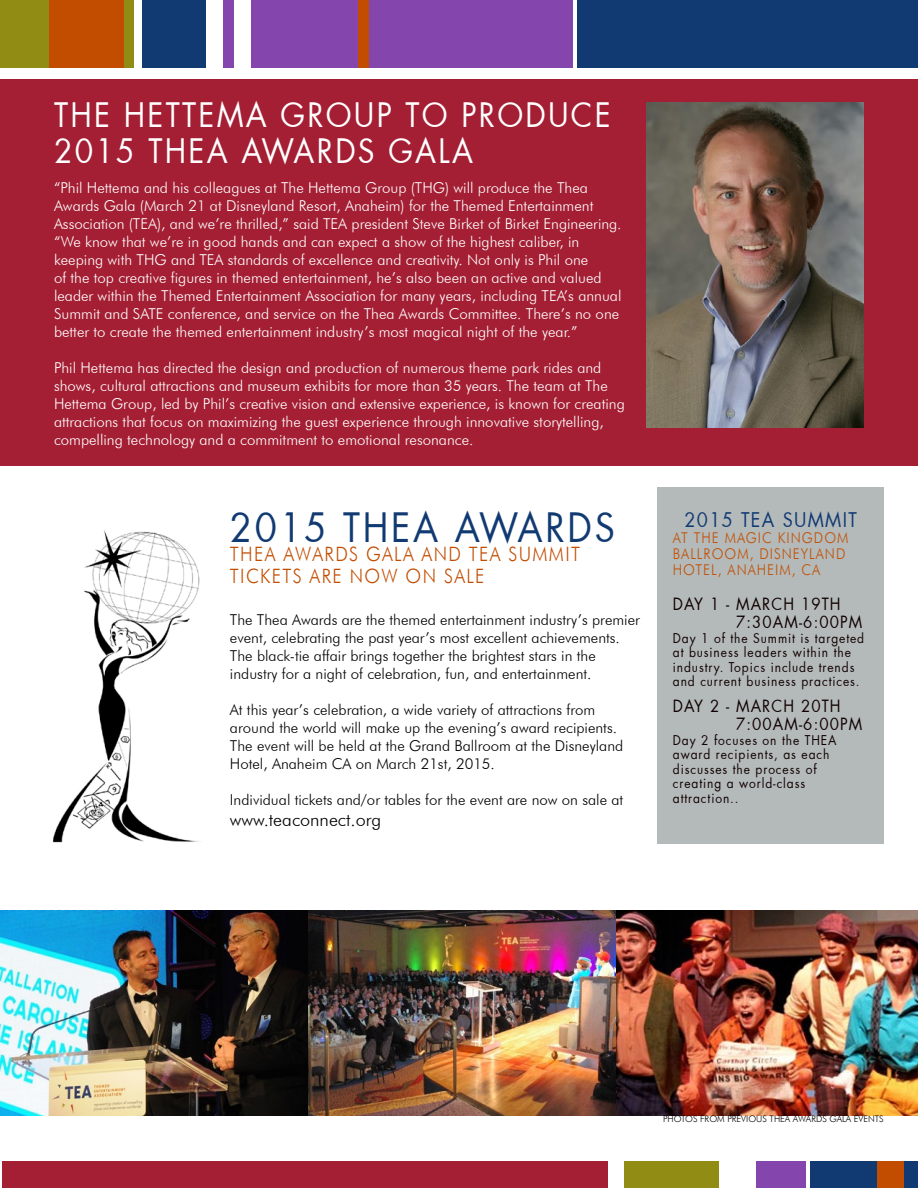
<style>
.page{position:relative;width:918px;height:1188px;background:#fff}
.page>*{position:absolute;margin:0;border:0;box-sizing:border-box;transform-origin:0 0}
.t1{font:39.6px "Futura";letter-spacing:.075em;color:#113a72;scale:.91 1}
.t2{font:33px/36px "Futura";letter-spacing:.075em;color:#fff;scale:.91 1}
.t3{font:300 19.8px/21.6px "Futura BT";letter-spacing:.075em;color:#c24d00;scale:.91 1}
.t4{font:19.8px "Futura";letter-spacing:.075em;color:#113a72;scale:.91 1}
.t5{font:300 18px "Futura BT";color:#000}
.t6{font:16.5px/18px "Futura";letter-spacing:.075em;color:#100;scale:.91 1}
.t7{font:300 15px/18px "Futura BT";color:#fff}
.t8{font:300 15px/18px "Futura BT";color:#000}
.t9{font:300 14.85px/16.2px "Futura BT";letter-spacing:.075em;color:#c24d00;scale:.91 1}
.t10{font:13.2px/14.4px "Futura";letter-spacing:.075em;color:#100;scale:.91 1}
.t11{font:300 9px "Futura BT";color:#000}
</style>
<div class="page">
<div style="left:251px;top:0;width:322px;height:68px;background:#8445ad"></div>
<div style="left:0;top:0;width:134px;height:68px;background:#918c14"></div>
<div style="left:49px;top:0;width:75px;height:68px;background:#c24d00"></div>
<div style="left:358px;top:0;width:11px;height:68px;background:#c24d00"></div>
<div style="left:142px;top:0;width:63px;height:68px;background:#113a72"></div>
<div style="left:577px;top:0;width:341px;height:68px;background:#113a72"></div>
<div style="left:224px;top:0;width:10px;height:68px;background:#8445ad"></div>
<div style="left:0;top:80px;width:918px;height:386px;background:#a41f34"></div>
<img style="left:647px;top:102px;width:217px;height:326px">
<img style="left:53px;top:530px;width:147px;height:313px">
<div style="left:657px;top:488px;width:227px;height:356px;background:#b4baba"></div>
<img style="left:0;top:910px;width:918px;height:205px">
<div style="left:757px;top:1161px;width:49px;height:27px;background:#8445ad"></div>
<div style="left:624px;top:1161px;width:94px;height:27px;background:#918c14"></div>
<div style="left:811px;top:1161px;width:107px;height:27px;background:#113a72"></div>
<div style="left:877px;top:1161px;width:27px;height:27px;background:#c24d00"></div>
<div style="left:2px;top:1161px;width:606px;height:27px;background:#a41f34"></div>
<h2 class="t2" style="left:54px;top:97px;width:613px">THE HETTEMA GROUP TO PRODUCE<br>2015 THEA AWARDS GALA</h2>
<p class="t7" style="left:54px;top:178px;width:569px">“Phil Hettema and his colleagues at The Hettema Group (THG) will produce the Thea Awards Gala (March 21 at Disneyland Resort, Anaheim) for the Themed Entertainment Association (TEA), and we’re thrilled,” said TEA president Steve Birket of Birket Engineering. “We know that we’re in good hands and can expect a show of the highest caliber, in keeping with THG and TEA standards of excellence and creativity. Not only is Phil one<br>of the top creative figures in themed entertainment, he’s also been an active and valued leader within the Themed Entertainment Association for many years, including TEA’s annual Summit and SATE conference, and service on the Thea Awards Committee. There’s no one better to create the themed entertainment industry’s most magical night of the year.”</p>
<p class="t7" style="left:54px;top:358px;width:572px">Phil Hettema has directed the design and production of numerous theme park rides and shows, cultural attractions and museum exhibits for more than 35 years. The team at The Hettema Group, led by Phil’s creative vision and extensive experience, is known for creating attractions that focus on maximizing the guest experience through innovative storytelling, compelling technology and a commitment to emotional resonance.</p>
<h1 class="t1" style="left:230px;top:500px;width:424px">2015 THEA AWARDS</h1>
<h3 class="t4" style="left:684px;top:506px;width:191px">2015 TEA SUMMIT</h3>
<p class="t9" style="left:673px;top:529px;width:195px">AT THE MAGIC KINGDOM<br>BALLROOM, DISNEYLAND<br>HOTEL, ANAHEIM, CA</p>
<h3 class="t3" style="left:230px;top:543px;width:386px">THEA AWARDS GALA AND TEA SUMMIT<br>TICKETS ARE NOW ON SALE</h3>
<p class="t8" style="left:230px;top:610px;width:411px">The Thea Awards are the themed entertainment industry’s premier event, celebrating the past year’s most excellent achievements.<br>The black-tie affair brings together the brightest stars in the industry for a night of celebration, fun, and entertainment.</p>
<p class="t8" style="left:230px;top:700px;width:395px">At this year’s celebration, a wide variety of attractions from around the world will make up the evening’s award recipients.<br>The event will be held at the Grand Ballroom at the Disneyland Hotel, Anaheim CA on March 21st, 2015.</p>
<p class="t8" style="left:230px;top:790px;width:395px">Individual tickets and/or tables for the event are now on sale at</p>
<p class="t5" style="left:230px;top:809px;width:153px">www.teaconnect.org</p>
<p class="t6" style="left:736px;top:594px;width:140px;text-indent:-63px">DAY 1 - MARCH 19TH<br>7:30AM-6:00PM</p>
<p class="t10" style="left:673px;top:631px;width:212px">Day 1 of the Summit is targeted at business leaders within the industry. Topics include trends and current business practices.</p>
<p class="t6" style="left:736px;top:696px;width:140px;text-indent:-63px">DAY 2 - MARCH 20TH<br>7:00AM-6:00PM</p>
<p class="t10" style="left:673px;top:733px;width:181px">Day 2 focuses on the THEA award recipients, as each discusses the process of creating a world-class attraction..</p>
<p class="t11" style="left:663px;top:1113px;width:222px">PHOTOS FROM PREVIOUS THEA AWARDS GALA EVENTS</p>
</div>
